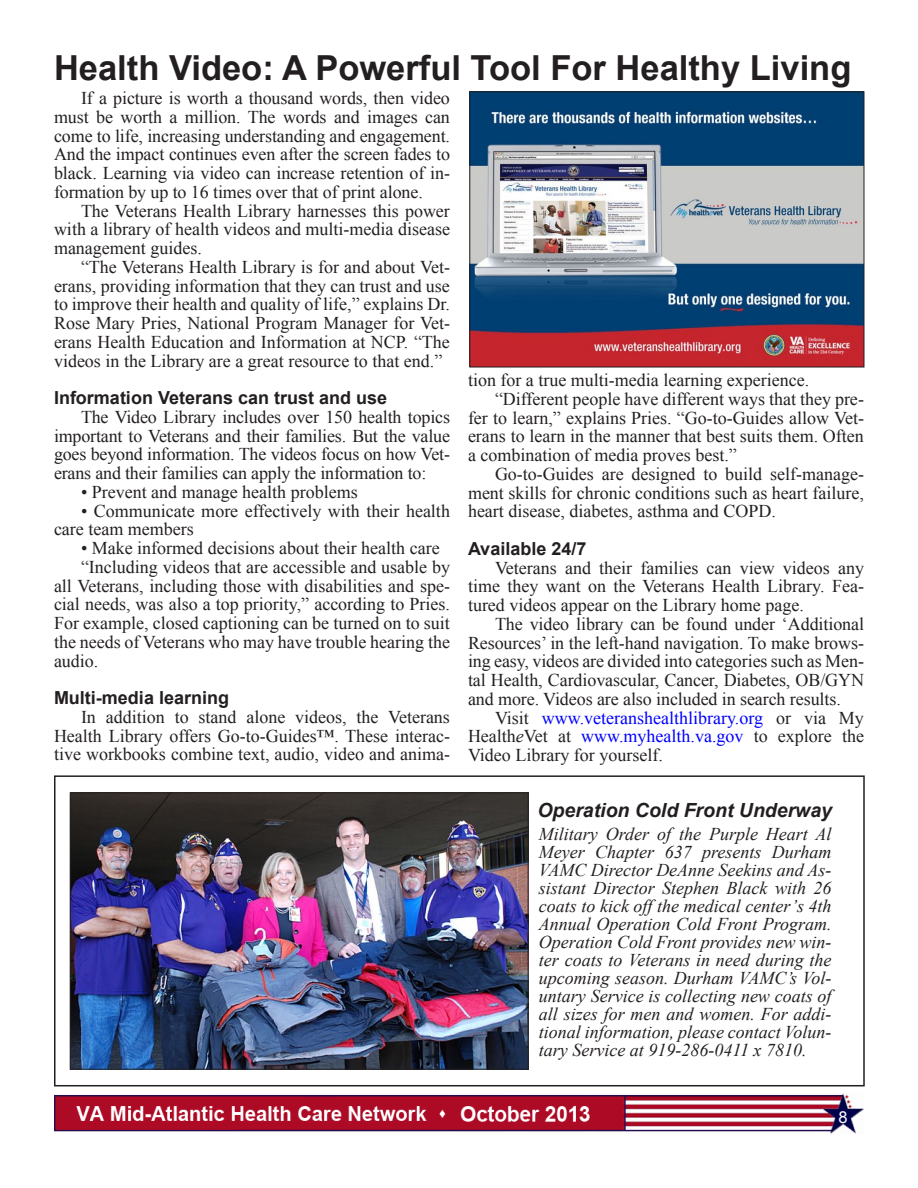
<style>
.page{position:relative;width:918px;height:1188px;background:#fff}
.page>*{position:absolute;margin:0;border:0;box-sizing:border-box;transform-origin:0 0}
.t1{font:700 34.5px "Arial";color:#231f20}
.t2{font:italic 700 19.5px "Arial";color:#231f20}
.t3{font:18px/18.8px "Times New Roman";color:#231f20;text-align:justify}
.t4{font:italic 18px/18px "Times New Roman";color:#231f20;text-align:justify}
.t5{font:700 18px "Arial";color:#231f20}
.t6{font:16.5px "Arial";color:#fff}
.s1{color:#00f}
.s2{font-style:italic}
</style>
<div class="page">
<img style="left:54px;top:1093px;width:810px;height:41px">
<img style="left:472px;top:94px;width:390px;height:271px">
<div style="left:470px;top:92px;width:394px;height:275px;border:1px solid #231f20"></div>
<div style="left:54px;top:775px;width:811px;height:311px;border:2px solid #231f20"></div>
<img style="left:72px;top:795px;width:454px;height:272px">
<div style="left:70px;top:793px;width:458px;height:276px;border:1px solid #231f20"></div>
<p class="t1" style="left:54px;top:45px;width:799px">Health Video: A Powerful Tool For Healthy Living</p>
<p class="t3" style="left:54px;top:88px;width:398px;text-indent:27px">If a picture is worth a thousand words, then video must be worth a million. The words and images can come to life, increasing understanding and engagement.<br>And the impact continues even after the screen fades to black. Learning via video can increase retention of in&shy;formation by up to 16 times over that of print alone.</p>
<p class="t3" style="left:54px;top:201px;width:398px;text-indent:27px">The Veterans Health Library harnesses this power with a library of health videos and multi-media disease management guides.</p>
<p class="t3" style="left:54px;top:257px;width:398px;text-indent:27px">“The Veterans Health Library is for and about Vet&shy;erans, providing information that they can trust and use to improve their health and quality of life,” explains Dr.<br>Rose Mary Pries, National Program Manager for Vet&shy;erans Health Education and Information at NCP. “The videos in the Library are a great resource to that end.”</p>
<p class="t5" style="left:54px;top:386px;width:335px">Information Veterans can trust and use</p>
<p class="t3" style="left:54px;top:407px;width:398px;text-indent:27px">The Video Library includes over 150 health topics important to Veterans and their families. But the value goes beyond information. The videos focus on how Vet&shy;erans and their families can apply the information to:</p>
<p class="t3" style="left:81px;top:482px;width:278px">• Prevent and manage health problems</p>
<p class="t3" style="left:54px;top:501px;width:397px;text-indent:27px">• Communicate more effectively with their health care team members</p>
<p class="t3" style="left:81px;top:538px;width:360px">• Make informed decisions about their health care</p>
<p class="t3" style="left:54px;top:557px;width:398px;text-indent:27px">“Including videos that are accessible and usable by all Veterans, including those with disabilities and spe&shy;cial needs, was also a top priority,” according to Pries.<br>For example, closed captioning can be turned on to suit the needs of Veterans who may have trouble hearing the audio.</p>
<p class="t5" style="left:54px;top:686px;width:177px">Multi-media learning</p>
<p class="t3" style="left:54px;top:707px;width:398px;text-indent:27px">In addition to stand alone videos, the Veterans Health Library offers Go-to-Guides™. These interac&shy;tive workbooks combine text, audio, video and anima-</p>
<p class="t3" style="left:468px;top:370px;width:343px">tion for a true multi-media learning experience.</p>
<p class="t3" style="left:468px;top:389px;width:397px;text-indent:27px">“Different people have different ways that they pre&shy;fer to learn,” explains Pries. “Go-to-Guides allow Vet&shy;erans to learn in the manner that best suits them. Often a combination of media proves best.”</p>
<p class="t3" style="left:468px;top:464px;width:398px;text-indent:27px">Go-to-Guides are designed to build self-manage&shy;ment skills for chronic conditions such as heart failure, heart disease, diabetes, asthma and COPD.</p>
<p class="t5" style="left:468px;top:536px;width:120px">Available 24/7</p>
<p class="t3" style="left:468px;top:558px;width:397px;text-indent:27px">Veterans and their families can view videos any time they want on the Veterans Health Library. Fea&shy;tured videos appear on the Library home page.</p>
<p class="t3" style="left:468px;top:614px;width:398px;text-indent:27px">The video library can be found under ‘Additional Resources’ in the left-hand navigation. To make brows&shy;ing easy, videos are divided into categories such as Men&shy;tal Health, Cardiovascular, Cancer, Diabetes, OB/GYN and more. Videos are also included in search results.</p>
<p class="t3" style="left:468px;top:708px;width:398px;text-indent:27px">Visit <span class="s1">www.veteranshealthlibrary.org</span> or via My Health<span class="s2">e</span>Vet at <span class="s1">www.myhealth.va.gov</span> to explore the Video Library for yourself.</p>
<p class="t2" style="left:537px;top:798px;width:296px">Operation Cold Front Underway</p>
<p class="t4" style="left:539px;top:825px;width:294px">Military Order of the Purple Heart Al Meyer Chapter 637 presents Durham VAMC Director DeAnne Seekins and As&shy;sistant Director Stephen Black with 26 coats to kick off the medical center’s 4th Annual Operation Cold Front Program.<br>Operation Cold Front provides new win&shy;ter coats to Veterans in need during the upcoming season. Durham VAMC’s Vol&shy;untary Service is collecting new coats of all sizes for men and women. For addi&shy;tional information, please contact Volun&shy;tary Service at 919-286-0411 x 7810.</p>
<p class="t6" style="left:838px;top:1106px;width:11px">8</p>
</div>
